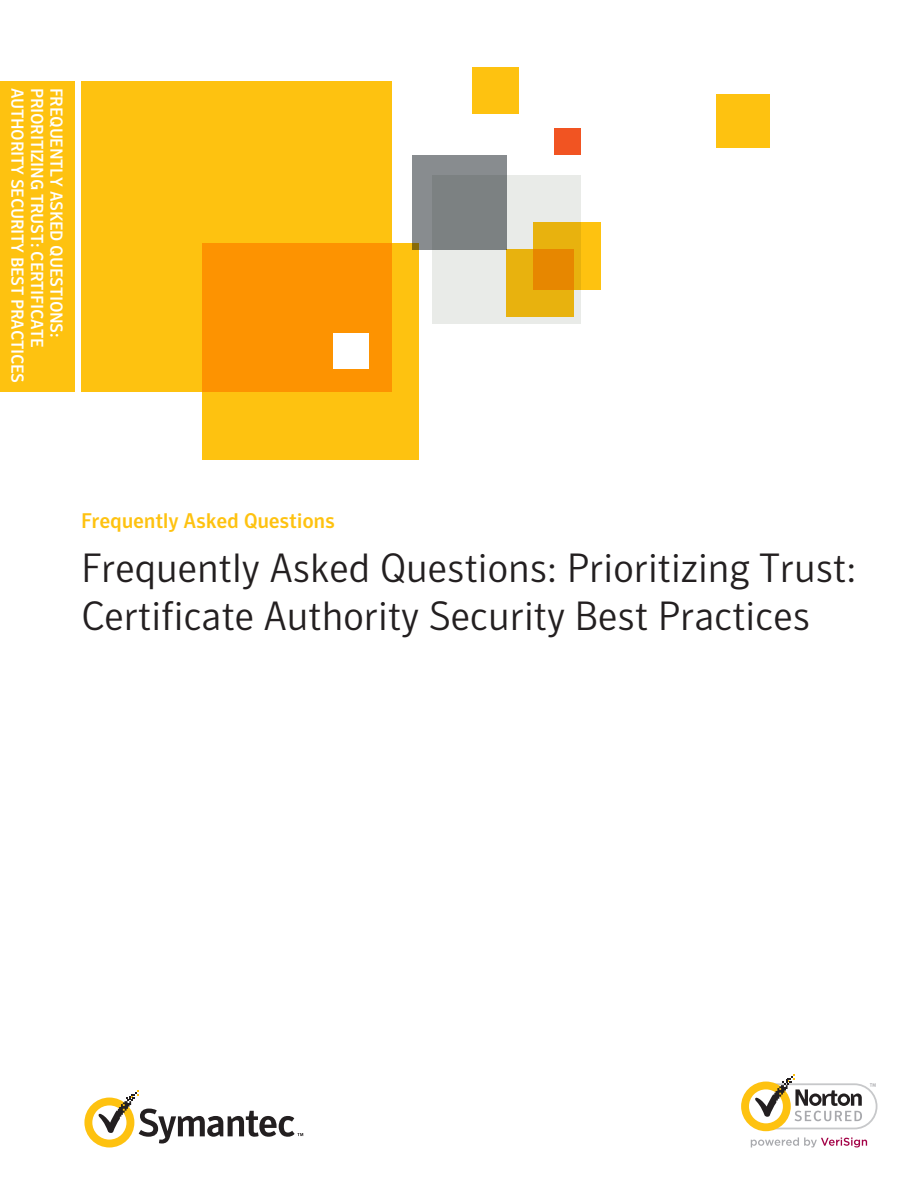
<style>
.page{position:relative;width:918px;height:1188px;background:#fff}
.page>*{position:absolute;margin:0;border:0;box-sizing:border-box;transform-origin:0 0}
.Cover_title{font:300 40.5px/48px "Symantec Sans";letter-spacing:-.015em;color:#231f20}
.Cover_subtitle{font:500 21px "Symantec Sans";letter-spacing:-.015em;color:#fec210}
.t1{font:500 17.25px "Symantec Sans";letter-spacing:-.015em;color:#fff}
</style>
<div class="page">
<div style="left:432px;top:176px;width:149px;height:148px;background:#e9ebe8"></div>
<div style="left:81px;top:81px;width:311px;height:311px;background:#fec210"></div>
<svg style="left:203px;top:243px;width:216px;height:216px;background:#fda607"></svg>
<div style="left:412px;top:155px;width:94px;height:95px;background:linear-gradient(to right,#858989,#7c8183)"></div>
<div style="left:716px;top:94px;width:54px;height:54px;background:#fec210"></div>
<div style="left:473px;top:68px;width:46px;height:46px;background:#fec210"></div>
<div style="left:506px;top:250px;width:68px;height:67px;background:#e8b20e"></div>
<svg style="left:533px;top:223px;width:68px;height:67px;background:#eea609"></svg>
<div style="left:554px;top:128px;width:27px;height:27px;background:#f15422"></div>
<div style="left:333px;top:333px;width:35px;height:35px;background:#fff"></div>
<div style="left:0;top:81px;width:74px;height:311px;background:#fec210"></div>
<svg style="left:84px;top:1090px;width:219px;height:58px"></svg>
<svg style="left:741px;top:1074px;width:136px;height:57px"></svg>
<svg style="left:751px;top:1137px;width:116px;height:10px"></svg>
<p class="t1" style="left:27px;top:88px;width:297px;rotate:90deg">AUTHORITY SECURITY BEST PRACTICES</p>
<p class="t1" style="left:46px;top:88px;width:262px;rotate:90deg">PRIORITIZING TRUST: CERTIFICATE</p>
<p class="t1" style="left:66px;top:88px;width:251px;rotate:90deg">FREQUENTLY ASKED QUESTIONS:</p>
<p class="Cover_subtitle" style="left:81px;top:509px;width:256px">Frequently Asked Questions</p>
<p class="Cover_title" style="left:81px;top:544px;width:777px">Frequently Asked Questions: Prioritizing Trust:<br>Certificate Authority Security Best Practices</p>
</div>
